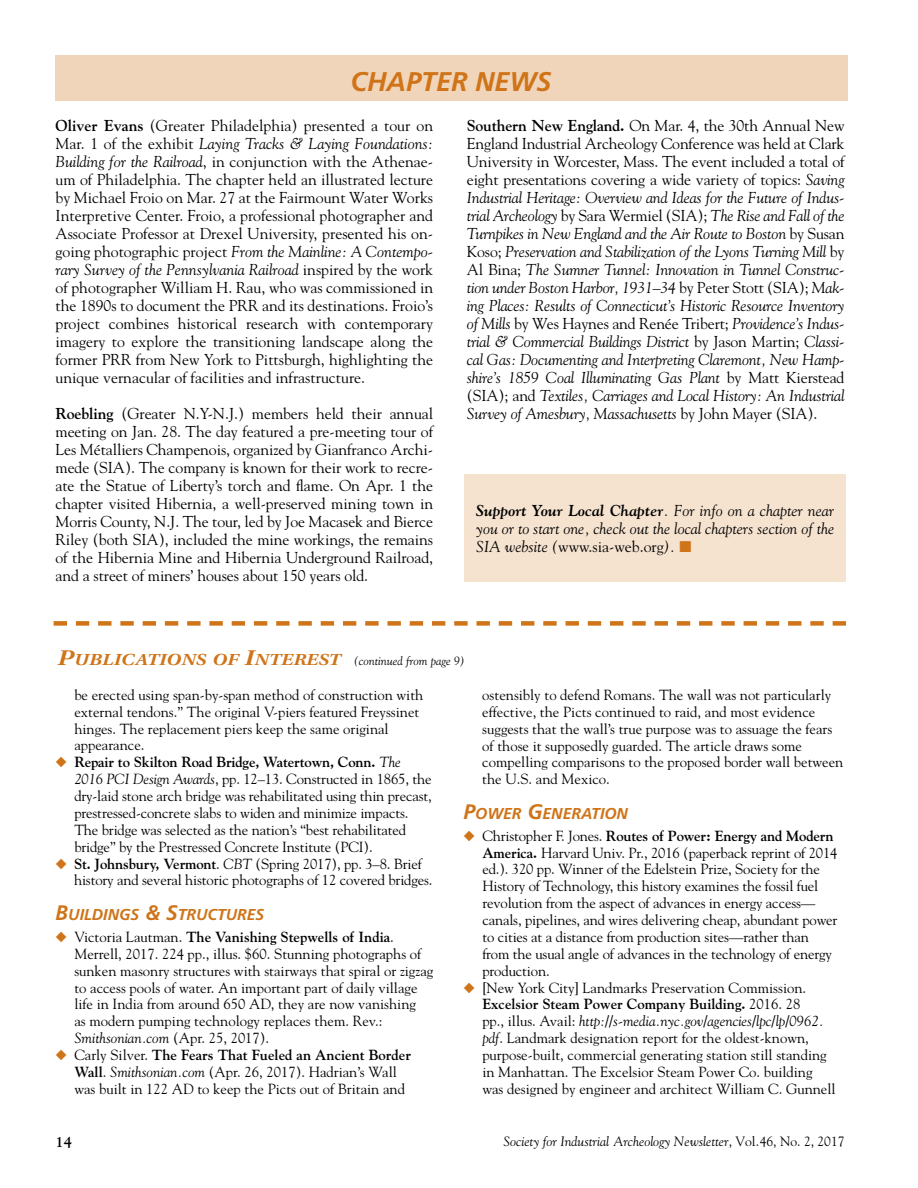
<style>
.page{position:relative;width:918px;height:1188px;background:#fff}
.page>*{position:absolute;margin:0;border:0;box-sizing:border-box;transform-origin:0 0}
.t1{font:italic 700 27px "Frutiger LT Std";color:#cf7418}
.t2{font:italic 600 16.8px "Utopia Std";letter-spacing:.005em;color:#cf7418;scale:1.2 1}
.t3{font:15.75px/18px "Goudy Std";color:#000;text-align:justify}
.t4{font:italic 15.75px/18px "Goudy Std";letter-spacing:-.01em;color:#000;text-align:justify}
.t5{font:italic 700 15.75px "Frutiger LT Std";color:#cf7418}
.t6{font:700 15px "Goudy Std";color:#000}
.t7{font:14.7px/17px "Goudy Std";color:#000}
.t8{font:italic 13.5px "Goudy Std";color:#000}
.s1{font-weight:700}
.s2{font-style:italic}
.s3{font-weight:700;font-style:normal}
.s4{font-style:normal}
.s5{color:#cf7418}
.s6{font-size:22.5px}
.s7{font-family:"Goudy Std";font-weight:400;font-size:12px;color:#000}
.s8{font-size:21px}
</style>
<div class="page">
<div style="left:55px;top:56px;width:793px;height:45px;background:#f1d5ba"></div>
<div style="left:464px;top:474px;width:382px;height:108px;background:#f5e2cf"></div>
<svg style="left:54px;top:621px;width:792px;height:5px"></svg>
<h1 class="t1" style="left:351px;top:66px;width:203px">CHAPTER NEWS</h1>
<p class="t3" style="left:56px;top:117px;width:379px"><span class="s1">Oliver Evans</span> (Greater Philadelphia) presented a tour on Mar. 1 of the exhibit <span class="s2">Laying Tracks &amp; Laying Foundations:<br>Building for the Railroad</span>, in conjunction with the Athenae&shy;um of Philadelphia. The chapter held an illustrated lecture by Michael Froio on Mar. 27 at the Fairmount Water Works Interpretive Center. Froio, a professional photographer and Associate Professor at Drexel University, presented his on&shy;going photographic project <span class="s2">From the Mainline: A Contempo&shy;rary Survey of the Pennsylvania Railroad</span> inspired by the work of photographer William H. Rau, who was commissioned in the 1890s to document the PRR and its destinations. Froio’s project combines historical research with contemporary imagery to explore the transitioning landscape along the former PRR from New York to Pittsburgh, highlighting the unique vernacular of facilities and infrastructure.</p>
<p class="t3" style="left:56px;top:405px;width:379px"><span class="s1">Roebling</span> (Greater N.Y-N.J.) members held their annual meeting on Jan. 28. The day featured a pre-meeting tour of Les Métalliers Champenois, organized by Gianfranco Archi&shy;mede (SIA). The company is known for their work to recre&shy;ate the Statue of Liberty’s torch and flame. On Apr. 1 the chapter visited Hibernia, a well-preserved mining town in Morris County, N.J. The tour, led by Joe Macasek and Bierce Riley (both SIA), included the mine workings, the remains of the Hibernia Mine and Hibernia Underground Railroad, and a street of miners’ houses about 150 years old.</p>
<p class="t4" style="left:467px;top:117px;width:379px"><span class="s3">Southern New England.</span> <span class="s4">On Mar. 4, the 30th Annual New England Industrial Archeology Conference was held at Clark University in Worcester, Mass. The event included a total of eight presentations covering a wide variety of topics:</span> Saving Industrial Heritage: Overview and Ideas for the Future of Indus&shy;trial Archeology <span class="s4">by Sara Wermiel (SIA);</span> The Rise and Fall of the Turnpikes in New England and the Air Route to Boston <span class="s4">by Susan Koso;</span> Preservation and Stabilization of the Lyons Turning Mill <span class="s4">by Al Bina;</span> The Sumner Tunnel: Innovation in Tunnel Construc&shy;tion under Boston Harbor, 1931–34 <span class="s4">by Peter Stott (SIA);</span> Mak&shy;ing Places: Results of Connecticut’s Historic Resource Inventory of Mills <span class="s4">by Wes Haynes and Renée Tribert;</span> Providence’s Indus&shy;trial &amp; Commercial Buildings District <span class="s4">by Jason Martin;</span> Classi&shy;cal Gas: Documenting and Interpreting Claremont, New Hamp&shy;shire’s 1859 Coal Illuminating Gas Plant <span class="s4">by Matt Kierstead (SIA); and</span> Textiles, Carriages and Local History: An Industrial Survey of Amesbury, Massachusetts <span class="s4">by John Mayer (SIA).</span></p>
<p class="t4" style="left:476px;top:501px;width:360px"><span class="s1">Support Your Local Chapter</span>. For info on a chapter near you or to start one, check out the local chapters section of the SIA website (<span class="s4">www.sia-web.org</span>). <span class="s5">■</span></p>
<p class="t2" style="left:58px;top:650px;width:341px"><span class="s6">P</span>UBLICATIONS OF <span class="s6">I</span>NTEREST <span class="s7">(continued from page 9)</span></p>
<p class="t7" style="left:74px;top:686px;width:351px">be erected using span-by-span method of construction with external tendons.” The original V-piers featured Freyssinet hinges. The replacement piers keep the same original appearance.</p>
<p class="t7" style="left:74px;top:754px;width:359px;text-indent:-19px"><span class="s5">◆</span> <span class="s1">Repair to Skilton Road Bridge, Watertown, Conn.</span> <span class="s2">The 2016 PCI Design Awards</span>, pp. 12–13. Constructed in 1865, the dry-laid stone arch bridge was rehabilitated using thin precast, prestressed-concrete slabs to widen and minimize impacts.<br>The bridge was selected as the nation’s “best rehabilitated bridge” by the Prestressed Concrete Institute (PCI).</p>
<p class="t7" style="left:74px;top:855px;width:360px;text-indent:-19px"><span class="s5">◆</span> <span class="s1">St. Johnsbury, Vermont</span>. <span class="s2">CBT</span> (Spring 2017), pp. 3–8. Brief history and several historic photographs of 12 covered bridges.</p>
<p class="t5" style="left:56px;top:906px;width:210px"><span class="s8">B</span>UILDINGS <span class="s8">&amp; S</span>TRUCTURES</p>
<p class="t7" style="left:74px;top:928px;width:360px;text-indent:-19px"><span class="s5">◆</span> Victoria Lautman. <span class="s1">The Vanishing Stepwells of India</span>.<br>Merrell, 2017. 224 pp., illus. $60. Stunning photographs of sunken masonry structures with stairways that spiral or zigzag to access pools of water. An important part of daily village life in India from around 650 AD, they are now vanishing<br>as modern pumping technology replaces them. Rev.:<br><span class="s2">Smithsonian.com</span> (Apr. 25, 2017).</p>
<p class="t7" style="left:74px;top:1046px;width:338px;text-indent:-19px"><span class="s5">◆</span> Carly Silver. <span class="s1">The Fears That Fueled an Ancient Border<br>Wall</span>. <span class="s2">Smithsonian.com</span> (Apr. 26, 2017). Hadrian’s Wall was built in 122 AD to keep the Picts out of Britain and</p>
<p class="t7" style="left:482px;top:686px;width:363px">ostensibly to defend Romans. The wall was not particularly effective, the Picts continued to raid, and most evidence suggests that the wall’s true purpose was to assuage the fears of those it supposedly guarded. The article draws some compelling comparisons to the proposed border wall between the U.S. and Mexico.</p>
<p class="t5" style="left:464px;top:805px;width:166px"><span class="s8">P</span>OWER <span class="s8">G</span>ENERATION</p>
<p class="t7" style="left:482px;top:827px;width:357px;text-indent:-19px"><span class="s5">◆</span> Christopher F. Jones. <span class="s1">Routes of Power: Energy and Modern America.</span> Harvard Univ. Pr., 2016 (paperback reprint of 2014 ed.). 320 pp. Winner of the Edelstein Prize, Society for the History of Technology, this history examines the fossil fuel revolution from the aspect of advances in energy access— canals, pipelines, and wires delivering cheap, abundant power to cities at a distance from production sites—rather than from the usual angle of advances in the technology of energy production.</p>
<p class="t7" style="left:482px;top:979px;width:355px;text-indent:-19px"><span class="s5">◆</span> [New York City] Landmarks Preservation Commission.<br><span class="s1">Excelsior Steam Power Company Building.</span> 2016. 28<br>pp., illus. Avail: <span class="s2">http://s-media.nyc.gov/agencies/lpc/lp/0962. pdf</span>. Landmark designation report for the oldest-known, purpose-built, commercial generating station still standing in Manhattan. The Excelsior Steam Power Co. building was designed by engineer and architect William C. Gunnell</p>
<p class="t6" style="left:56px;top:1133px;width:18px">14</p>
<p class="t8" style="left:503px;top:1133px;width:343px">Society for Industrial Archeology Newsletter<span class="s4">, Vol. 46, No. 2, 2017</span></p>
</div>
